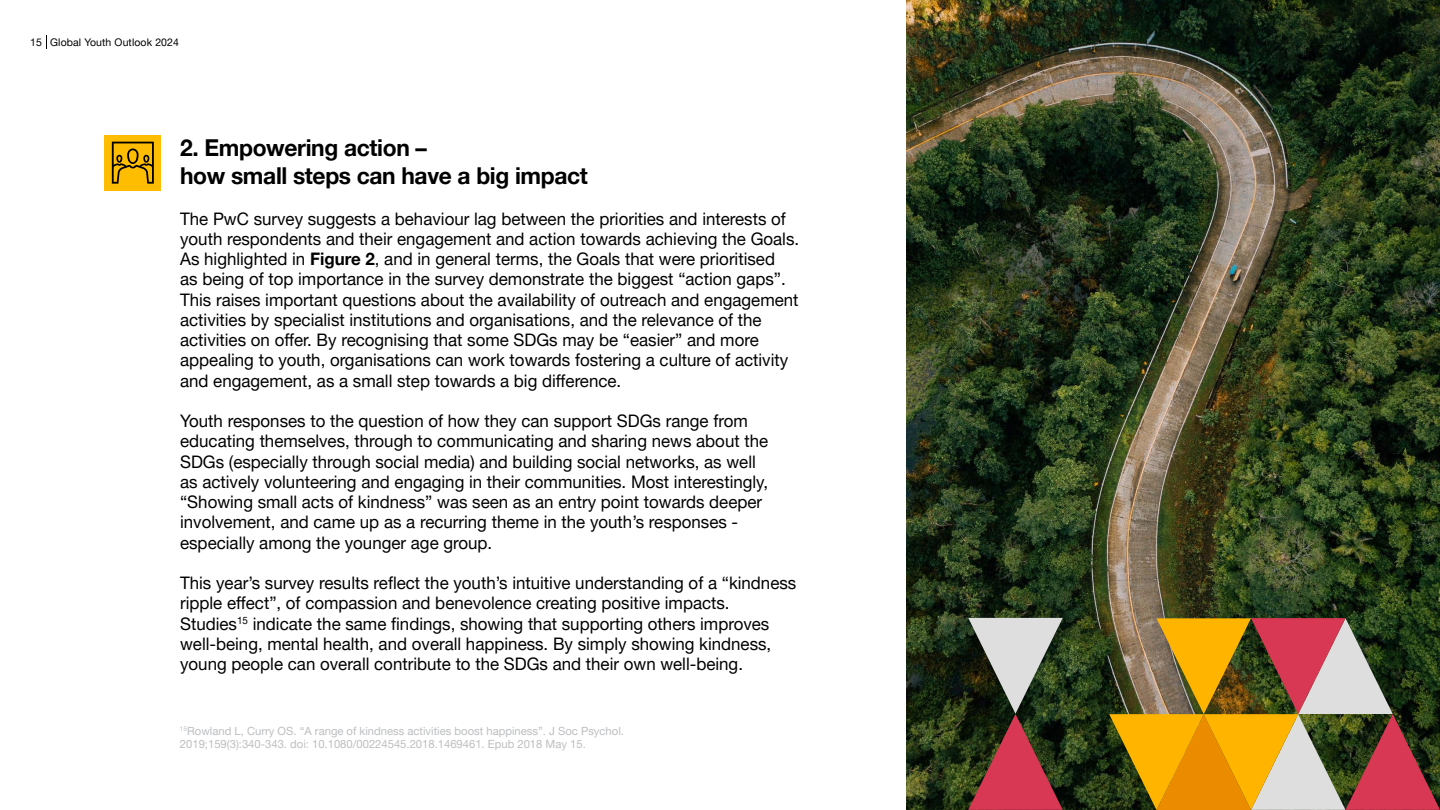
<style>
.page{position:relative;width:1440px;height:810px;background:#fff}
.page>*{position:absolute;margin:0;border:0;box-sizing:border-box;transform-origin:0 0}
.t1{font:700 23.25px/27.9px "Helvetica Neue LT Pro";letter-spacing:-.015em;color:#000}
.t2{font:17.25px/20.2px "Helvetica Neue LT Pro";color:#000}
.t3{font:11.25px/13.5px "Helvetica Neue LT Pro";color:#bcbec0}
.t4{font:10.5px "Helvetica Neue LT Pro";letter-spacing:.01em;color:#000}
.s1{font-weight:700}
</style>
<div class="page">
<svg style="left:46px;top:35px;width:1px;height:14px"></svg>
<div style="left:104px;top:135px;width:57px;height:55px;background:#ffbd00"></div>
<svg style="left:112px;top:142px;width:42px;height:42px"></svg>
<img style="left:907px;top:0;width:533px;height:810px">
<svg style="left:968px;top:618px;width:95px;height:192px;background:#7a5954"></svg>
<img style="left:1109px;top:618px;width:331px;height:192px">
<p class="t4" style="left:30px;top:36px;width:150px">15 Global Youth Outlook 2024</p>
<h1 class="t1" style="left:180px;top:133px;width:409px">2. Empowering action –<br>how small steps can have a big impact</h1>
<p class="t2" style="left:180px;top:208px;width:621px">The PwC survey suggests a behaviour lag between the priorities and interests of youth respondents and their engagement and action towards achieving the Goals.<br>As highlighted in <span class="s1">Figure 2</span>, and in general terms, the Goals that were prioritised<br>as being of top importance in the survey demonstrate the biggest “action gaps”.<br>This raises important questions about the availability of outreach and engagement activities by specialist institutions and organisations, and the relevance of the activities on offer. By recognising that some SDGs may be “easier” and more appealing to youth, organisations can work towards fostering a culture of activity and engagement, as a small step towards a big difference.</p>
<p class="t2" style="left:180px;top:410px;width:590px">Youth responses to the question of how they can support SDGs range from educating themselves, through to communicating and sharing news about the SDGs (especially through social media) and building social networks, as well as actively volunteering and engaging in their communities. Most interestingly, “Showing small acts of kindness” was seen as an entry point towards deeper involvement, and came up as a recurring theme in the youth’s responses - especially among the younger age group.</p>
<p class="t2" style="left:180px;top:572px;width:618px">This year’s survey results reflect the youth’s intuitive understanding of a “kindness ripple effect”, of compassion and benevolence creating positive impacts.<br>Studies<sup>15</sup> indicate the same findings, showing that supporting others improves well-being, mental health, and overall happiness. By simply showing kindness, young people can overall contribute to the SDGs and their own well-being.</p>
<p class="t3" style="left:180px;top:724px;width:446px"><sup>15</sup>Rowland L, Curry OS. “A range of kindness activities boost happiness”. J Soc Psychol.<br>2019;159(3):340-343. doi: 10.1080/00224545.2018.1469461. Epub 2018 May 15.</p>
</div>
